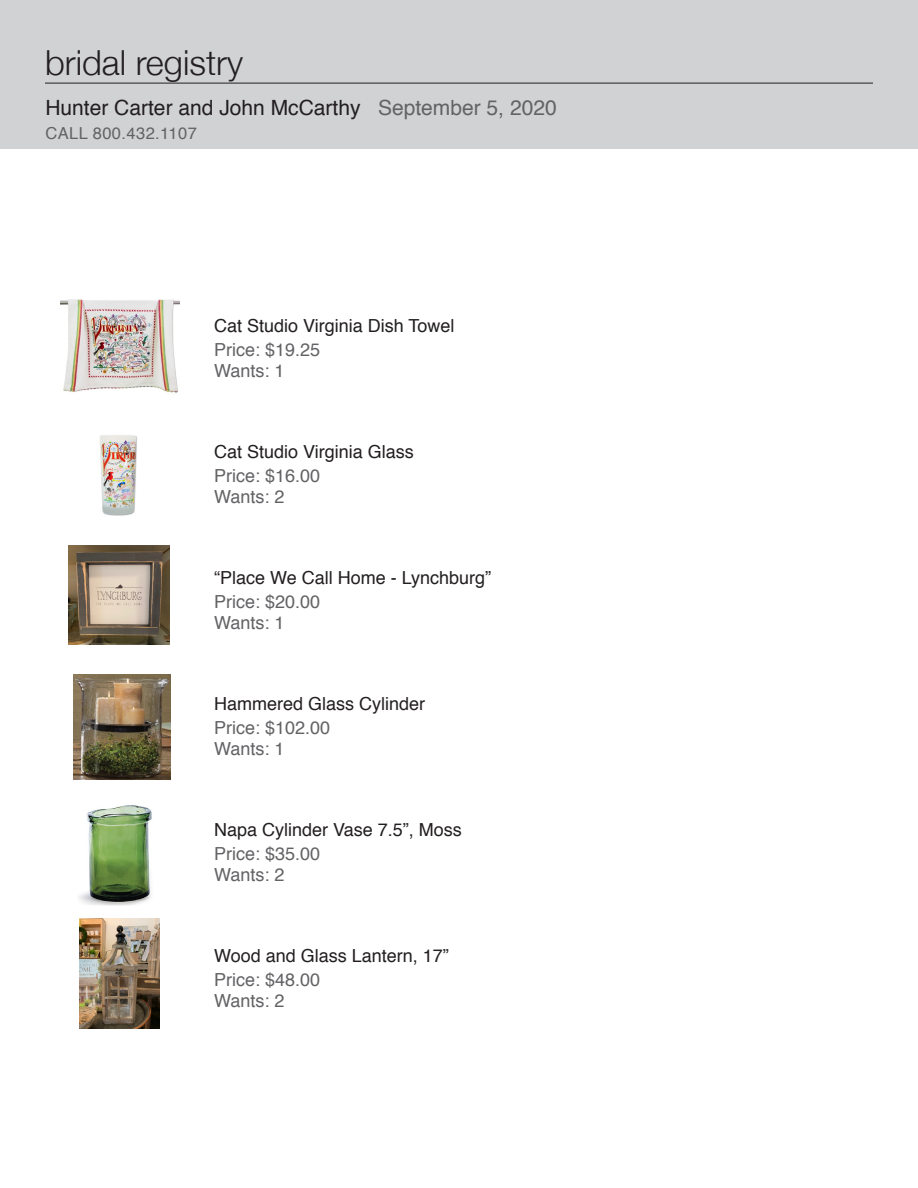
<style>
.page{position:relative;width:918px;height:1188px;background:#fff}
.page>*{position:absolute;margin:0;border:0;box-sizing:border-box;transform-origin:0 0}
.t1{font:300 34.5px "Helvetica Neue";color:#231f20}
.bride_and_groom{font:21px "Helvetica";color:#231f20}
.item{font:18px "Helvetica";color:#231f20}
.price_and_number{font:18px "Helvetica";color:#636366}
.t2{font:16.5px "Helvetica";letter-spacing:.025em;color:#636366}
.s1{color:#636366}
</style>
<div class="page">
<div style="left:0;top:0;width:918px;height:148px;background:#d1d2d4"></div>
<hr style="left:45px;top:83px;width:828px;height:1px;background:#231f20">
<img style="left:61px;top:299px;width:118px;height:94px">
<img style="left:100px;top:435px;width:37px;height:80px">
<img style="left:69px;top:545px;width:100px;height:99px">
<img style="left:74px;top:674px;width:96px;height:105px">
<img style="left:79px;top:805px;width:73px;height:100px">
<img style="left:159px;top:923px;width:1px;height:106px">
<img style="left:79px;top:918px;width:80px;height:111px">
<p class="t1" style="left:45px;top:35px;width:200px">bridal registry</p>
<p class="bride_and_groom" style="left:45px;top:92px;width:513px">Hunter Carter and John McCarthy <span class="s1">September 5, 2020</span></p>
<p class="t2" style="left:45px;top:121px;width:153px">CALL 800.432.1107</p>
<p class="item" style="left:214px;top:312px;width:242px">Cat Studio Virginia Dish Towel</p>
<p class="price_and_number" style="left:214px;top:336px;width:108px">Price: $19.25</p>
<p class="price_and_number" style="left:214px;top:357px;width:72px">Wants: 1</p>
<p class="item" style="left:214px;top:438px;width:201px">Cat Studio Virginia Glass</p>
<p class="price_and_number" style="left:214px;top:462px;width:108px">Price: $16.00</p>
<p class="price_and_number" style="left:214px;top:483px;width:72px">Wants: 2</p>
<p class="item" style="left:214px;top:564px;width:279px">“Place We Call Home - Lynchburg”</p>
<p class="price_and_number" style="left:214px;top:588px;width:108px">Price: $20.00</p>
<p class="price_and_number" style="left:214px;top:609px;width:72px">Wants: 1</p>
<p class="item" style="left:214px;top:690px;width:213px">Hammered Glass Cylinder</p>
<p class="price_and_number" style="left:214px;top:714px;width:118px">Price: $102.00</p>
<p class="price_and_number" style="left:214px;top:735px;width:72px">Wants: 1</p>
<p class="item" style="left:214px;top:816px;width:249px">Napa Cylinder Vase 7.5”, Moss</p>
<p class="price_and_number" style="left:214px;top:840px;width:108px">Price: $35.00</p>
<p class="price_and_number" style="left:214px;top:861px;width:72px">Wants: 2</p>
<p class="item" style="left:214px;top:942px;width:236px">Wood and Glass Lantern, 17”</p>
<p class="price_and_number" style="left:214px;top:966px;width:108px">Price: $48.00</p>
<p class="price_and_number" style="left:214px;top:987px;width:72px">Wants: 2</p>
</div>
